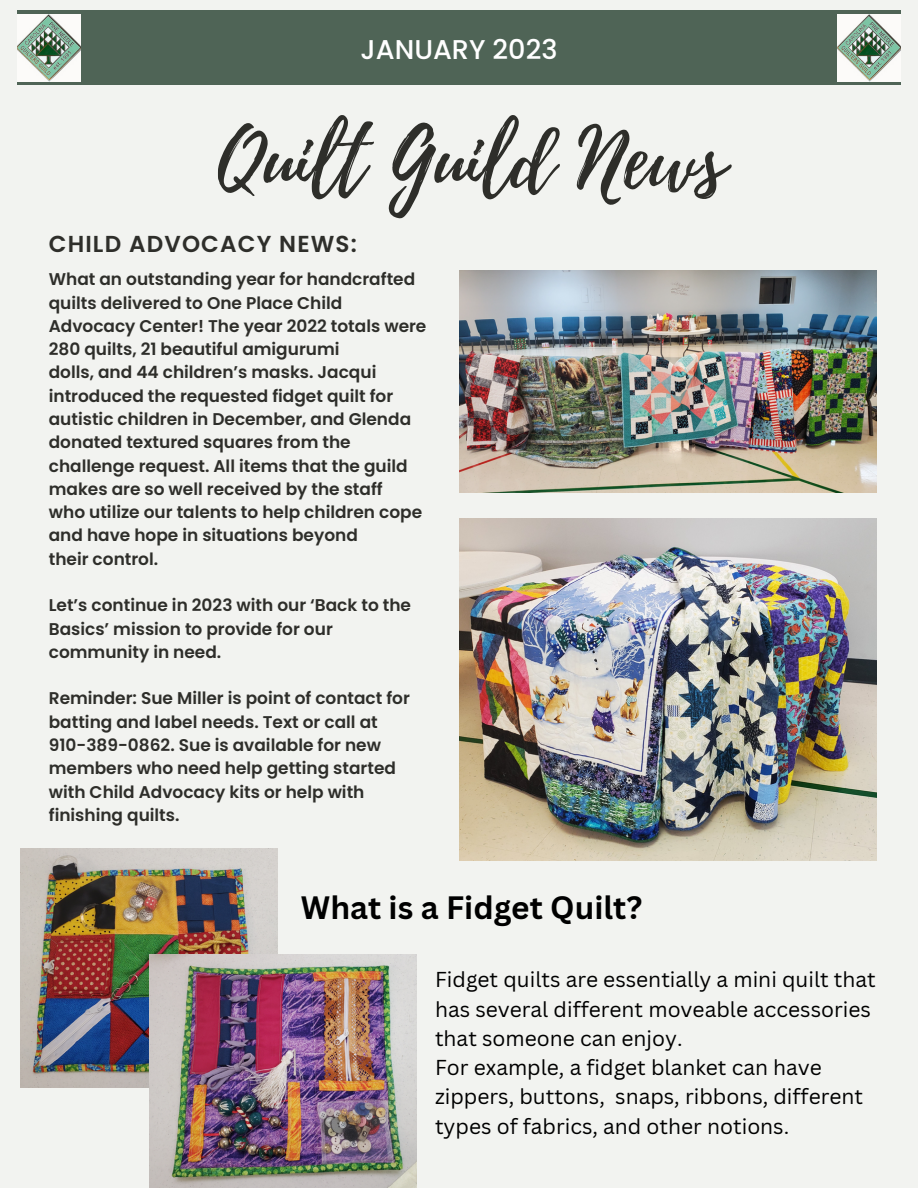
<style>
.page{position:relative;width:918px;height:1188px;background:#f2f3f0}
.page>*{position:absolute;margin:0;border:0;box-sizing:border-box;transform-origin:0 0}
.t1{font:81.9px "Playlist Script";color:#2e2e2a}
.t2{font:700 31.5px "Canva Sans";color:#000}
.t3{font:500 27.15px "Poppins";color:#fff}
.t4{font:600 23.1px "Poppins";letter-spacing:.05em;color:#2e2e2a}
.t5{font:500 21.15px "Poppins";color:#fff}
.t6{font:21px/29.2px "Canva Sans";color:#000}
.t7{font:600 16.95px/23.2px "Poppins";color:#2e2e2a}
</style>
<div class="page">
<div style="left:17px;top:11px;width:883px;height:74px;background:#4f6456"></div>
<img style="left:838px;top:15px;width:63px;height:66px">
<img style="left:17px;top:15px;width:63px;height:66px">
<img style="left:459px;top:270px;width:417px;height:223px">
<img style="left:21px;top:849px;width:256px;height:238px">
<img style="left:459px;top:518px;width:417px;height:342px">
<img style="left:149px;top:955px;width:268px;height:233px">
<h3 class="t3" style="left:361px;top:31px;width:198px">JANUARY 2023</h3>
<p class="t5" style="left:348px;top:39px;width:236px">MONTHLY NEWSLETTER</p>
<h1 class="t1" style="left:218px;top:101px;width:509px">Quilt Guild News</h1>
<h3 class="t4" style="left:49px;top:228px;width:310px">CHILD ADVOCACY NEWS:</h3>
<p class="t7" style="left:49px;top:268px;width:379px">What an outstanding year for handcrafted quilts delivered to One Place Child Advocacy Center! The year 2022 totals were 280 quilts, 21 beautiful amigurumi<br>dolls, and 44 children’s masks. Jacqui introduced the requested fidget quilt for autistic children in December, and Glenda donated textured squares from the challenge request. All items that the guild makes are so well received by the staff<br>who utilize our talents to help children cope and have hope in situations beyond<br>their control.</p>
<p class="t7" style="left:49px;top:594px;width:364px">Let’s continue in 2023 with our ‘Back to the<br>Basics’ mission to provide for our community in need.</p>
<p class="t7" style="left:49px;top:687px;width:363px">Reminder: Sue Miller is point of contact for batting and label needs. Text or call at 910-389-0862. Sue is available for new members who need help getting started with Child Advocacy kits or help with finishing quilts.</p>
<h2 class="t2" style="left:301px;top:885px;width:343px">What is a Fidget Quilt?</h2>
<p class="t6" style="left:435px;top:965px;width:442px">Fidget quilts are essentially a mini quilt that has several different moveable accessories that someone can enjoy.<br>For example, a fidget blanket can have zippers, buttons, snaps, ribbons, different types of fabrics, and other notions.</p>
</div>
